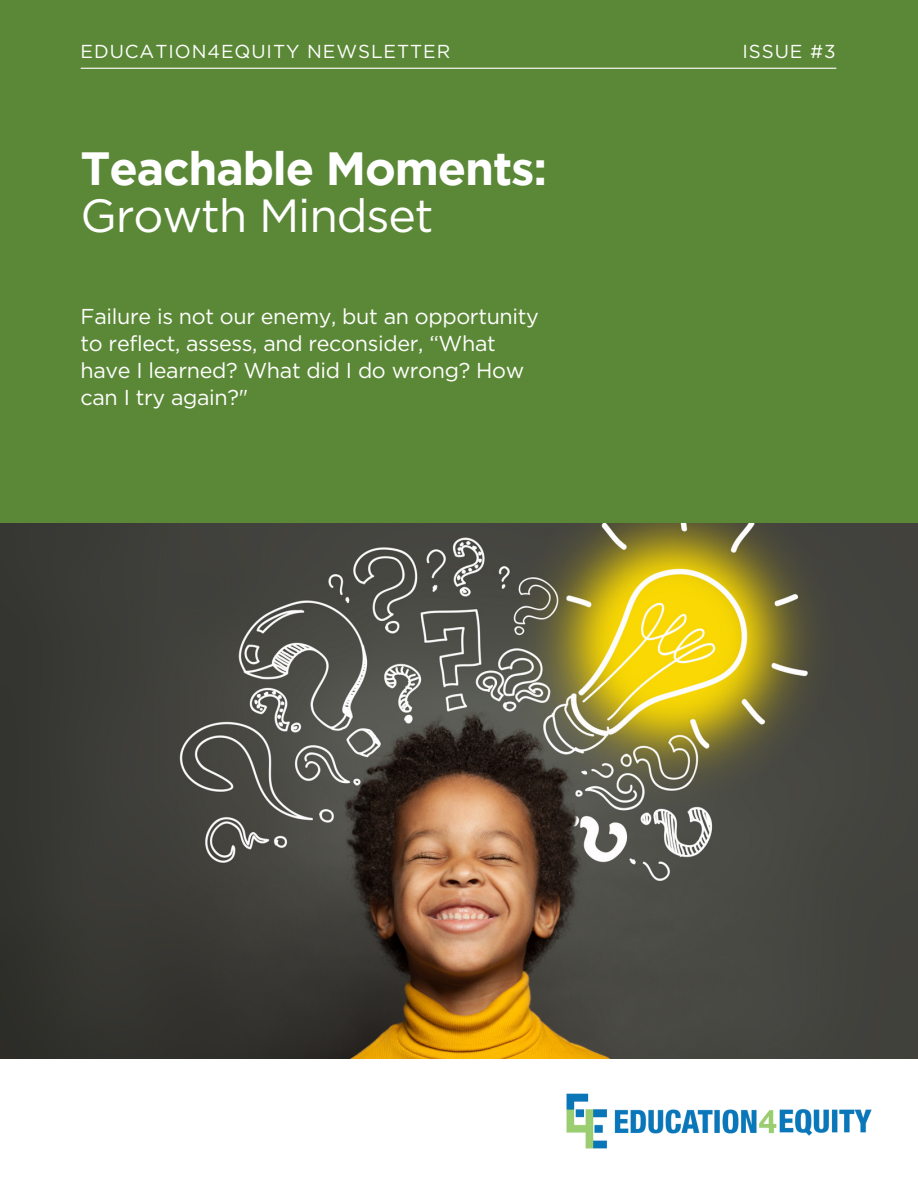
<style>
.page{position:relative;width:918px;height:1188px;background:#fff}
.page>*{position:absolute;margin:0;border:0;box-sizing:border-box;transform-origin:0 0}
.t1{font:700 46.5px "Gotham";letter-spacing:-.025em;color:#fff}
.t2{font:46.5px "Gotham";letter-spacing:-.025em;color:#fff}
.t3{font:21.6px/27px "Gotham";letter-spacing:-.015em;color:#fff}
.t4{font:18.75px "Gotham";letter-spacing:.05em;color:#fff}
</style>
<div class="page">
<img style="left:0;top:523px;width:918px;height:535px">
<div style="left:0;top:0;width:918px;height:523px;background:#5b8836"></div>
<hr style="left:81px;top:68px;width:755px;height:1px;background:#fff">
<img style="left:566px;top:1093px;width:306px;height:56px">
<p class="t4" style="left:81px;top:43px;width:371px">EDUCATION4EQUITY NEWSLETTER</p>
<h1 class="t1" style="left:81px;top:151px;width:468px">Teachable Moments:</h1>
<h1 class="t2" style="left:81px;top:195px;width:355px">Growth Mindset</h1>
<p class="t3" style="left:81px;top:305px;width:460px">Failure is not our enemy, but an opportunity to reflect, assess, and reconsider, “What have I learned? What did I do wrong? How can I try again?"</p>
<p class="t4" style="left:742px;top:43px;width:95px">ISSUE #3</p>
</div>
